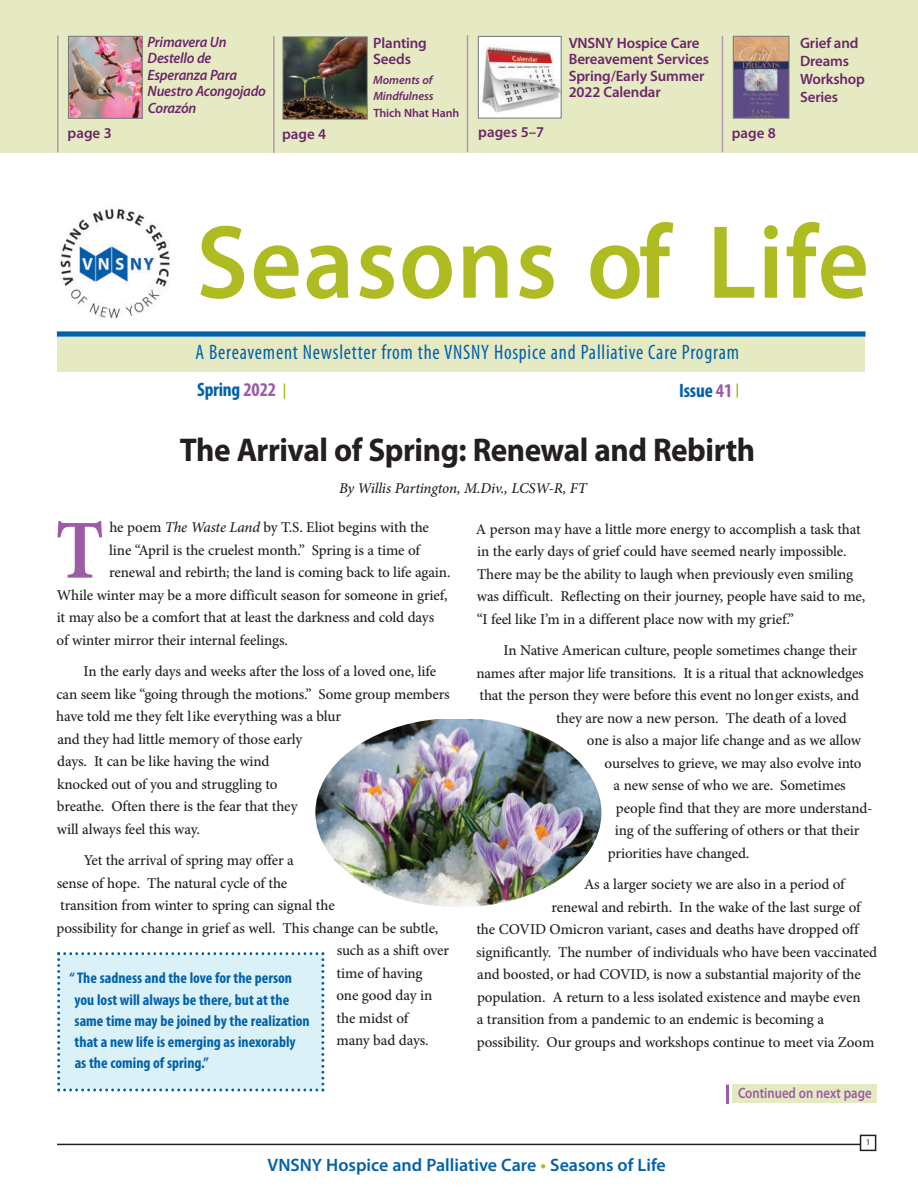
<style>
.page{position:relative;width:918px;height:1188px;background:#fff}
.page>*{position:absolute;margin:0;border:0;box-sizing:border-box;transform-origin:0 0}
.t1{font:600 105px "Myriad Pro";letter-spacing:.015em;color:#aebc21;scale:.95 1}
.t2{font:700 84px "Minion Pro";color:#9b5ba5;scale:.9 1}
.t3{font:700 33px "Myriad Pro";letter-spacing:-.015em;color:#231f20;scale:.95 1}
.t4{font:condensed 21px "Myriad Pro";letter-spacing:.04em;color:#0161aa;scale:.95 1}
.t5{font:700 condensed 19.5px "Myriad Pro";letter-spacing:-.01em;color:#0161aa}
.t6{font:600 18px "Myriad Pro";color:#0161aa}
.t7{font:700 condensed 15.45px/21.1px "Myriad Pro";color:#0161aa}
.t8{font:500 15px/22.5px "Minion Pro";letter-spacing:-.01em;color:#231f20}
.t9{font:600 15px/16.5px "Myriad Pro";letter-spacing:-.01em;color:#6c2669}
.t10{font:italic 600 15px/16.5px "Myriad Pro";letter-spacing:-.015em;color:#6c2669;scale:.95 1}
.t11{font:italic 500 15px "Minion Pro";letter-spacing:-.02em;color:#231f20}
.t12{font:600 15px "Myriad Pro";color:#9b5ba5;scale:.85 1}
.t13{font:italic 600 12px/16.5px "Myriad Pro";letter-spacing:-.005em;color:#6c2669}
.t14{font:600 12px "Myriad Pro";letter-spacing:-.005em;color:#6c2669}
.s1{color:#9b5ba5}
.s2{font-style:italic}
.s3{color:#aebc21}
</style>
<div class="page">
<div style="left:0;top:0;width:918px;height:152px;background:#e6eac3"></div>
<hr style="left:57px;top:1144px;width:813px;height:1px;background:#231f20">
<div style="left:861px;top:1135px;width:15px;height:15px;background:#fff"></div>
<div style="left:860px;top:1135px;width:16px;height:16px;border:2px solid #231f20"></div>
<hr style="left:726px;top:1085px;width:3px;height:19px;background:#9b5ba5">
<div style="left:732px;top:1085px;width:145px;height:18px;background:#e6eac3"></div>
<img style="left:70px;top:38px;width:71px;height:79px">
<div style="left:68px;top:36px;width:75px;height:83px;border:1px solid #76787b"></div>
<img style="left:60px;top:208px;width:110px;height:111px">
<div style="left:57px;top:337px;width:808px;height:35px;background:#e6eac3"></div>
<div style="left:57px;top:331px;width:809px;height:6px;background:#0161aa"></div>
<svg style="left:284px;top:384px;width:1px;height:15px"></svg>
<svg style="left:737px;top:384px;width:1px;height:14px"></svg>
<img style="left:735px;top:38px;width:52px;height:79px">
<div style="left:733px;top:36px;width:56px;height:83px;border:1px solid #76787b"></div>
<img style="left:315px;top:719px;width:286px;height:188px">
<hr style="left:57px;top:36px;width:2px;height:116px;background:#b496b0">
<hr style="left:722px;top:36px;width:1px;height:116px;background:#b496b0">
<hr style="left:467px;top:35px;width:1px;height:117px;background:#b496b0">
<div style="left:479px;top:37px;width:82px;height:81px;background:#fff"></div>
<img style="left:482px;top:46px;width:78px;height:67px">
<div style="left:478px;top:36px;width:84px;height:82px;border:1px solid #76787b"></div>
<div style="left:57px;top:952px;width:267px;height:140px;background:#dbf1f8"></div>
<img style="left:285px;top:38px;width:81px;height:80px">
<div style="left:283px;top:36px;width:85px;height:84px;border:1px solid #76787b"></div>
<hr style="left:273px;top:36px;width:2px;height:117px;background:#b496b0">
<p class="t9" style="left:68px;top:124px;width:46px">page 3</p>
<p class="t10" style="left:148px;top:33px;width:126px">Primavera Un<br>Destello de<br>Esperanza Para<br>Nuestro Acongojado<br>Corazón</p>
<p class="t9" style="left:282px;top:125px;width:46px">page 4</p>
<p class="t9" style="left:373px;top:34px;width:55px">Planting<br>Seeds</p>
<p class="t13" style="left:373px;top:71px;width:62px">Moments of<br>Mindfulness</p>
<p class="t14" style="left:373px;top:105px;width:88px">Thich Nhat Hanh</p>
<p class="t9" style="left:478px;top:123px;width:67px">pages 5–7</p>
<p class="t9" style="left:569px;top:34px;width:142px">VNSNY Hospice Care<br>Bereavement Services<br>Spring/Early Summer<br>2022 Calendar</p>
<p class="t9" style="left:732px;top:124px;width:46px">page 8</p>
<p class="t9" style="left:800px;top:34px;width:66px;line-height:18px">Grief and<br>Dreams<br>Workshop<br>Series</p>
<h1 class="t1" style="left:196px;top:196px;width:710px">Seasons of Life</h1>
<h3 class="t4" style="left:195px;top:340px;width:574px">A Bereavement Newsletter from the VNSNY Hospice and Palliative Care Program</h3>
<h3 class="t5" style="left:197px;top:378px;width:81px">Spring <span class="s1">2022</span></h3>
<h3 class="t5" style="left:679px;top:378px;width:55px">Issue <span class="s1">41</span></h3>
<h3 class="t3" style="left:180px;top:428px;width:607px">The Arrival of Spring: Renewal and Rebirth</h3>
<p class="t11" style="left:339px;top:478px;width:249px">By Willis Partington, M.Div., LCSW-R, FT</p>
<h2 class="t2" style="left:55px;top:492px;width:55px">T</h2>
<p class="t8" style="left:109px;top:516px;width:321px">he poem <span class="s2">The Waste Land</span> by T.S. Eliot begins with the</p>
<p class="t8" style="left:109px;top:539px;width:312px">line “April is the cruelest month.” Spring is a time of</p>
<p class="t8" style="left:109px;top:561px;width:343px">renewal and rebirth; the land is coming back to life again.</p>
<p class="t8" style="left:57px;top:584px;width:392px">While winter may be a more difficult season for someone in grief,</p>
<p class="t8" style="left:57px;top:606px;width:379px">it may also be a comfort that at least the darkness and cold days</p>
<p class="t8" style="left:57px;top:629px;width:233px">of winter mirror their internal feelings.</p>
<p class="t8" style="left:56px;top:660px;width:395px;text-indent:27px">In the early days and weeks after the loss of a loved one, life can seem like “going through the motions.” Some group members have told me they felt like everything was a blur<br>and they had little memory of those early<br>days. It can be like having the wind<br>knocked out of you and struggling to<br>breathe. Often there is the fear that they<br>will always feel this way.</p>
<p class="t8" style="left:84px;top:849px;width:212px">Yet the arrival of spring may offer a</p>
<p class="t8" style="left:57px;top:872px;width:232px">sense of hope. The natural cycle of the</p>
<p class="t8" style="left:60px;top:894px;width:276px">transition from winter to spring can signal the</p>
<p class="t8" style="left:56px;top:917px;width:383px">possibility for change in grief as well. This change can be subtle,</p>
<p class="t8" style="left:337px;top:939px;width:114px">such as a shift over</p>
<p class="t8" style="left:337px;top:962px;width:88px">time of having</p>
<p class="t8" style="left:337px;top:984px;width:97px">one good day in</p>
<p class="t8" style="left:337px;top:1007px;width:73px">the midst of</p>
<p class="t8" style="left:337px;top:1029px;width:94px">many bad days.</p>
<p class="t7" style="left:75px;top:967px;width:237px;text-indent:-5px">“ The sadness and the love for the person you lost will always be there, but at the same time may be joined by the realization that a new life is emerging as inexorably as the coming of spring.”</p>
<p class="t8" style="left:476px;top:518px;width:391px">A person may have a little more energy to accomplish a task that in the early days of grief could have seemed nearly impossible.<br>There may be the ability to laugh when previously even smiling was difficult. Reflecting on their journey, people have said to me, “I feel like I’m in a different place now with my grief.”</p>
<p class="t8" style="left:504px;top:639px;width:355px">In Native American culture, people sometimes change their</p>
<p class="t8" style="left:476px;top:662px;width:389px">names after major life transitions. It is a ritual that acknowledges</p>
<p class="t8" style="left:479px;top:684px;width:381px">that the person they were before this event no longer exists, and</p>
<p class="t8" style="left:556px;top:707px;width:292px">they are now a new person. The death of a loved</p>
<p class="t8" style="left:587px;top:729px;width:276px">one is also a major life change and as we allow</p>
<p class="t8" style="left:605px;top:752px;width:259px">ourselves to grieve, we may also evolve into</p>
<p class="t8" style="left:614px;top:774px;width:234px">a new sense of who we are. Sometimes</p>
<p class="t8" style="left:616px;top:797px;width:258px">people find that they are more understand-</p>
<p class="t8" style="left:615px;top:819px;width:246px">ing of the suffering of others or that their</p>
<p class="t8" style="left:608px;top:842px;width:143px">priorities have changed.</p>
<p class="t8" style="left:584px;top:873px;width:262px">As a larger society we are also in a period of</p>
<p class="t8" style="left:552px;top:896px;width:311px">renewal and rebirth. In the wake of the last surge of</p>
<p class="t8" style="left:476px;top:918px;width:384px">the COVID Omicron variant, cases and deaths have dropped off</p>
<p class="t8" style="left:476px;top:941px;width:402px">significantly. The number of individuals who have been vaccinated</p>
<p class="t8" style="left:477px;top:963px;width:385px">and boosted, or had COVID, is now a substantial majority of the</p>
<p class="t8" style="left:477px;top:986px;width:385px">population. A return to a less isolated existence and maybe even</p>
<p class="t8" style="left:477px;top:1008px;width:349px">a transition from a pandemic to an endemic is becoming a</p>
<p class="t8" style="left:477px;top:1031px;width:399px">possibility. Our groups and workshops continue to meet via Zoom</p>
<p class="t12" style="left:738px;top:1083px;width:159px">Continued on next page</p>
<p class="t6" style="left:268px;top:1153px;width:400px">VNSNY Hospice and Palliative Care <span class="s3">•</span> Seasons of Life</p>
</div>
